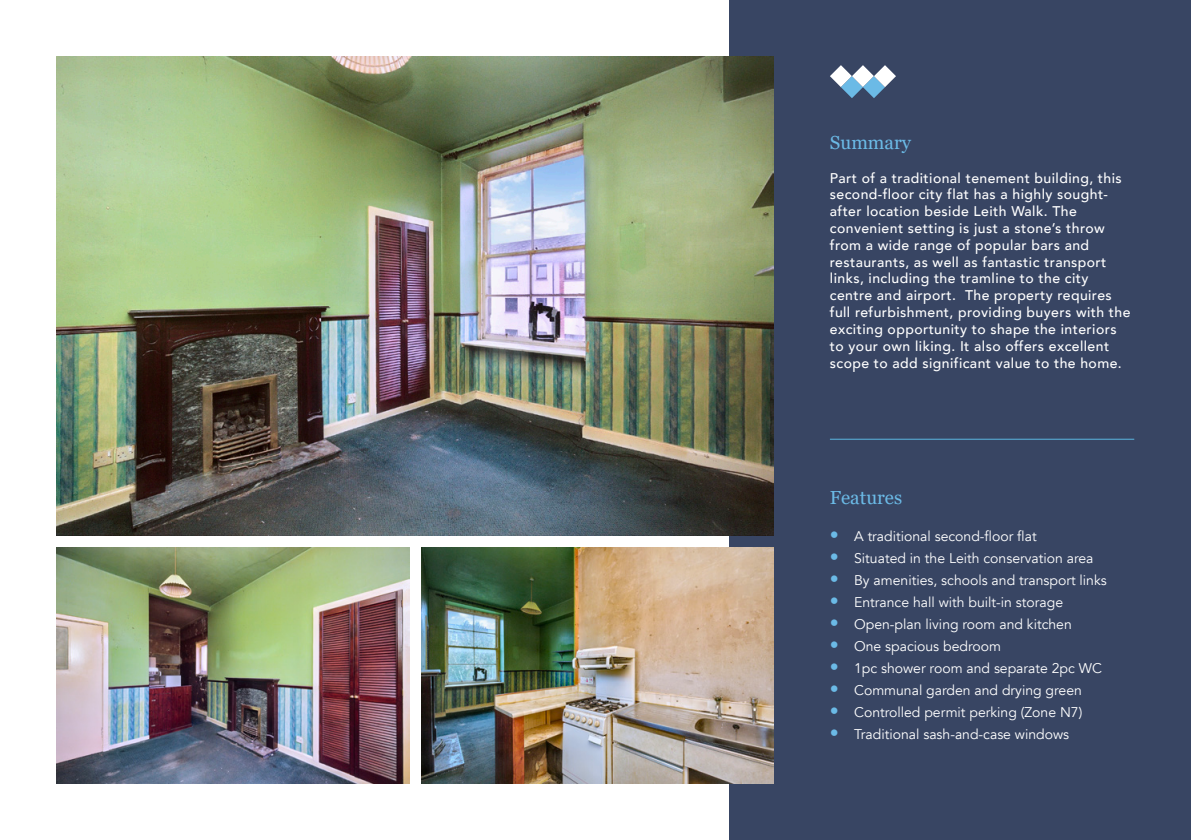
<style>
.page{position:relative;width:1191px;height:840px;background:#fff}
.page>*{position:absolute;margin:0;border:0;box-sizing:border-box;transform-origin:0 0}
.Body_copy{font:18.8px "Georgia";color:#6bbae6}
.Body_copy-2{font:500 14px/16.8px "Avenir";letter-spacing:.03em;color:#fff}
.t1{font:14px "Avenir";color:#fff}
.s1{font-size:18px;color:#6bbae6}
</style>
<div class="page">
<div style="left:729px;top:0;width:462px;height:839px;background:#384563"></div>
<img style="left:421px;top:547px;width:352px;height:235px">
<img style="left:56px;top:57px;width:717px;height:478px">
<img style="left:57px;top:547px;width:353px;height:235px">
<svg style="left:830px;top:65px;width:66px;height:33px"></svg>
<hr style="left:830px;top:438px;width:304px;height:1px;background:#5bb6e0">
<p class="Body_copy" style="left:830px;top:131px;width:83px">Summary</p>
<p class="Body_copy-2" style="left:830px;top:168px;width:302px">Part of a traditional tenement building, this second-floor city flat has a highly sought&shy;after location beside Leith Walk. The convenient setting is just a stone’s throw from a wide range of popular bars and restaurants, as well as fantastic transport links, including the tramline to the city centre and airport. The property requires full refurbishment, providing buyers with the exciting opportunity to shape the interiors to your own liking. It also offers excellent scope to add significant value to the home.</p>
<p class="Body_copy" style="left:830px;top:486px;width:74px">Features</p>
<p class="t1" style="left:830px;top:527px;width:208px"><span class="s1">•</span> A traditional second-floor flat</p>
<p class="t1" style="left:830px;top:549px;width:265px"><span class="s1">•</span> Situated in the Leith conservation area</p>
<p class="t1" style="left:830px;top:571px;width:278px"><span class="s1">•</span> By amenities, schools and transport links</p>
<p class="t1" style="left:830px;top:593px;width:235px"><span class="s1">•</span> Entrance hall with built-in storage</p>
<p class="t1" style="left:830px;top:615px;width:243px"><span class="s1">•</span> Open-plan living room and kitchen</p>
<p class="t1" style="left:830px;top:637px;width:173px"><span class="s1">•</span> One spacious bedroom</p>
<p class="t1" style="left:830px;top:659px;width:273px"><span class="s1">•</span> 1pc shower room and separate 2pc WC</p>
<p class="t1" style="left:830px;top:681px;width:253px"><span class="s1">•</span> Communal garden and drying green</p>
<p class="t1" style="left:830px;top:703px;width:254px"><span class="s1">•</span> Controlled permit perking (Zone N7)</p>
<p class="t1" style="left:830px;top:725px;width:241px"><span class="s1">•</span> Traditional sash-and-case windows</p>
</div>
